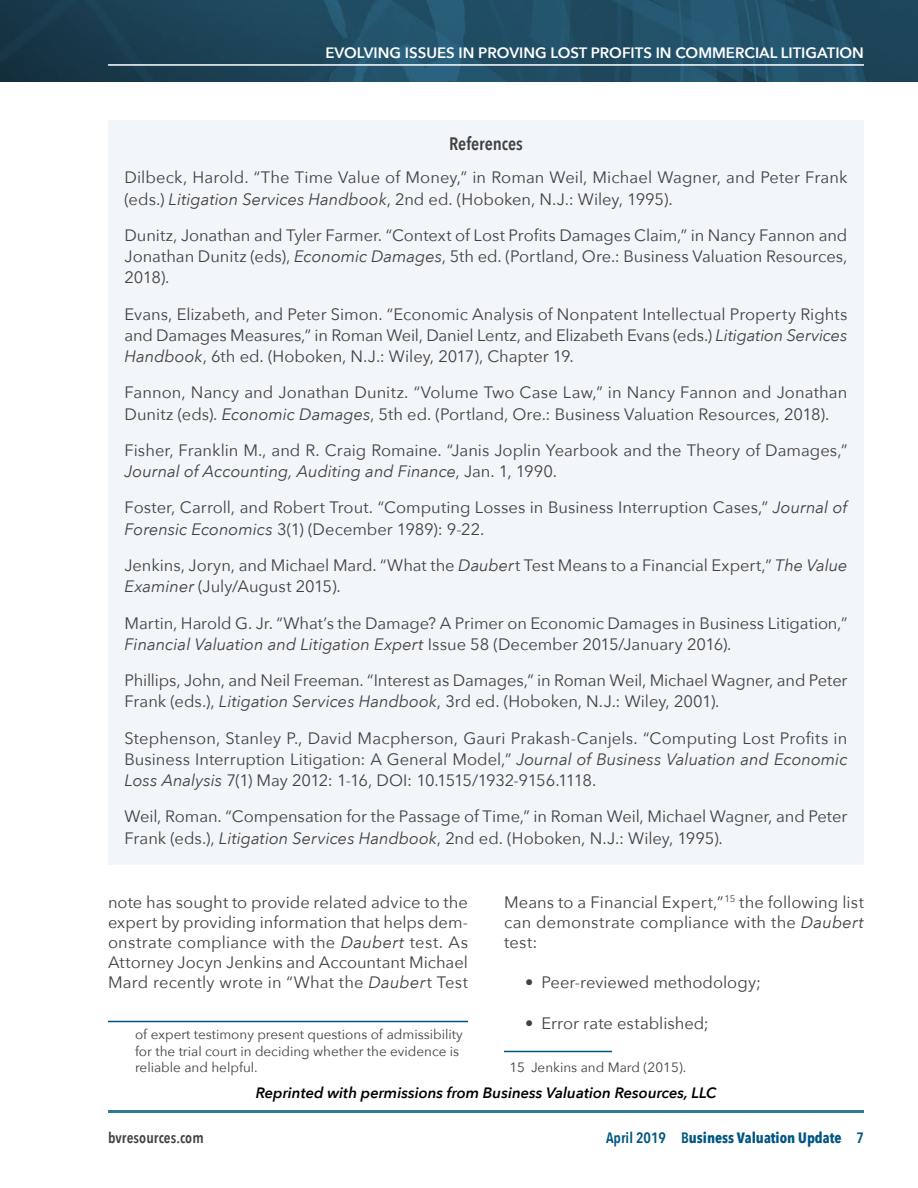
<style>
.page{position:relative;width:918px;height:1188px;background:#fff}
.page>*{position:absolute;margin:0;border:0;box-sizing:border-box;transform-origin:0 0}
.t1{font:600 18px "Avenir Next Condensed";letter-spacing:-.005em;color:#414042}
.t2{font:16.5px/21.3px "Avenir Next";color:#414042}
.t3{font:italic 600 15px "Avenir Next";color:#000}
.t4{font:600 15px "Avenir Next";color:#fff}
.t5{font:700 15px "Avenir Next Condensed";color:#005581}
.t6{font:600 15px "Avenir Next Condensed";letter-spacing:.005em;color:#414042}
.t7{font:13.5px/16.5px "Avenir Next";color:#414042}
.s1{font-style:italic}
.s2{font-weight:600}
</style>
<div class="page">
<svg style="left:0;top:0;width:918px;height:82px;background:#1f495f"></svg>
<hr style="left:108px;top:1110px;width:756px;height:3px;background:#33779a">
<hr style="left:108px;top:64px;width:756px;height:2px;background:#fff">
<hr style="left:108px;top:1021px;width:360px;height:1px;background:#005581">
<hr style="left:504px;top:1051px;width:108px;height:1px;background:#005581">
<div style="left:108px;top:120px;width:756px;height:745px;background:#f2f6f9"></div>
<p class="t4" style="left:325px;top:40px;width:540px">EVOLVING ISSUES I N PROVING LOST PROFITS I N COMMERCIAL LITIGATION</p>
<p class="t1" style="left:449px;top:128px;width:75px">References</p>
<p class="t2" style="left:124px;top:166px;width:725px">Dilbeck, Harold. “The Time Value of Money,” in Roman Weil, Michael Wagner, and Peter Frank (eds.) <span class="s1">Litigation Services Handbook</span>, 2nd ed. (Hoboken, N.J.: Wiley, 1995).</p>
<p class="t2" style="left:124px;top:224px;width:725px;text-align:justify">Dunitz, Jonathan and Tyler Farmer. “Context of Lost Profits Damages Claim,” in Nancy Fannon and Jonathan Dunitz (eds), <span class="s1">Economic Damages</span>, 5th ed. (Portland, Ore.: Business Valuation Resources, 2018).</p>
<p class="t2" style="left:124px;top:303px;width:725px;text-align:justify">Evans, Elizabeth, and Peter Simon. “Economic Analysis of Nonpatent Intellectual Property Rights and Damages Measures,” in Roman Weil, Daniel Lentz, and Elizabeth Evans (eds.) <span class="s1">Litigation Services Handbook</span>, 6th ed. (Hoboken, N.J.: Wiley, 2017), Chapter 19.</p>
<p class="t2" style="left:124px;top:381px;width:724px">Fannon, Nancy and Jonathan Dunitz. “Volume Two Case Law,” in Nancy Fannon and Jonathan<br>Dunitz (eds). <span class="s1">Economic Damages</span>, 5th ed. (Portland, Ore.: Business Valuation Resources, 2018).</p>
<p class="t2" style="left:124px;top:439px;width:725px">Fisher, Franklin M., and R. Craig Romaine. “Janis Joplin Yearbook and the Theory of Damages,”<br><span class="s1">Journal of Accounting, Auditing and Finance</span>, Jan. 1, 1990.</p>
<p class="t2" style="left:124px;top:496px;width:725px">Foster, Carroll, and Robert Trout. “Computing Losses in Business Interruption Cases,” <span class="s1">Journal of<br>Forensic Economics</span> 3(1) (December 1989): 9-22.</p>
<p class="t2" style="left:124px;top:554px;width:724px">Jenkins, Joryn, and Michael Mard. “What the <span class="s1">Dauber</span>t Test Means to a Financial Expert,” <span class="s1">The Value<br>Examiner</span> (July/August 2015).</p>
<p class="t2" style="left:124px;top:611px;width:724px">Martin, Harold G. Jr. “What’s the Damage? A Primer on Economic Damages in Business Litigation,”<br><span class="s1">Financial Valuation and Litigation Expert</span> Issue 58 (December 2015/January 2016).</p>
<p class="t2" style="left:124px;top:669px;width:725px">Phillips, John, and Neil Freeman. “Interest as Damages,” in Roman Weil, Michael Wagner, and Peter<br>Frank (eds.), <span class="s1">Litigation Services Handbook</span>, 3rd ed. (Hoboken, N.J.: Wiley, 2001).</p>
<p class="t2" style="left:124px;top:727px;width:725px;text-align:justify">Stephenson, Stanley P., David Macpherson, Gauri Prakash-Canjels. “Computing Lost Profits in Business Interruption Litigation: A General Model,” <span class="s1">Journal of Business Valuation and Economic Loss Analysis</span> 7(1) May 2012: 1-16, DOI: 10.1515/1932-9156.1118.</p>
<p class="t2" style="left:124px;top:805px;width:724px">Weil, Roman. “Compensation for the Passage of Time,” in Roman Weil, Michael Wagner, and Peter<br>Frank (eds.), <span class="s1">Litigation Services Handbook</span>, 2nd ed. (Hoboken, N.J.: Wiley, 1995).</p>
<p class="t2" style="left:108px;top:891px;width:362px;line-height:20.2px;text-align:justify">note has sought to provide related advice to the expert by providing information that helps dem&shy;onstrate compliance with the <span class="s1">Daubert</span> test. As Attorney Jocyn Jenkins and Accountant Michael Mard recently wrote in “What the <span class="s1">Dauber</span>t Test</p>
<p class="t7" style="left:135px;top:1026px;width:329px">of expert testimony present questions of admissibility for the trial court in deciding whether the evidence is reliable and helpful.</p>
<p class="t2" style="left:504px;top:891px;width:361px;line-height:20.2px;text-align:justify">Means to a Financial Expert,”<sup>15</sup> the following list can demonstrate compliance with the <span class="s1">Daubert </span>test:</p>
<p class="t2" style="left:525px;top:971px;width:238px">• Peer-reviewed methodology;</p>
<p class="t2" style="left:525px;top:1012px;width:185px">• Error rate established;</p>
<p class="t7" style="left:509px;top:1059px;width:178px">15 Jenkins and Mard (2015).</p>
<p class="t3" style="left:256px;top:1080px;width:462px">Reprinted with permissions from Business Valuation Resources, LLC</p>
<p class="t6" style="left:108px;top:1125px;width:97px">bvresources.com</p>
<p class="t5" style="left:606px;top:1129px;width:259px"><span class="s2">April 2019 B</span>usiness Valuation Update <span class="s2">7</span></p>
</div>
